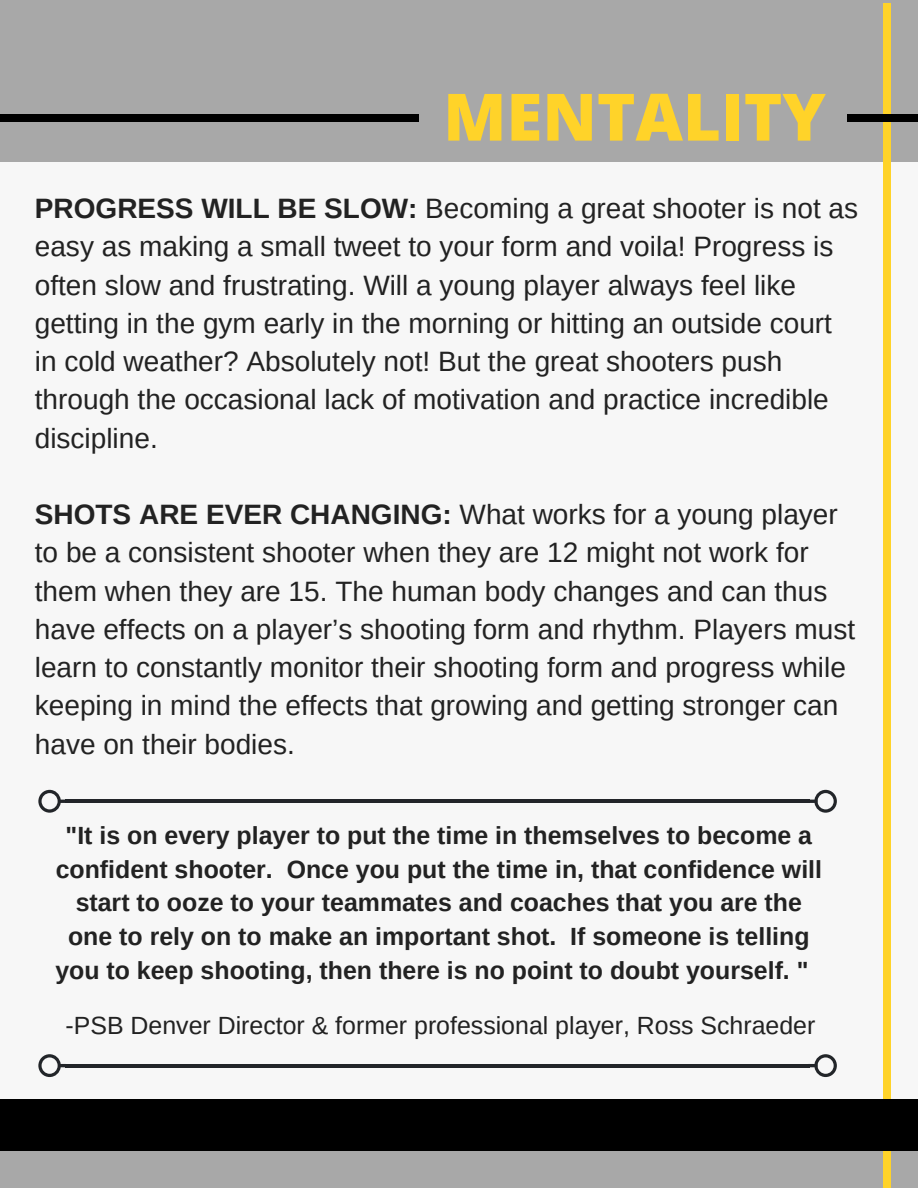
<style>
.page{position:relative;width:918px;height:1188px;background:#a8a8a8}
.page>*{position:absolute;margin:0;border:0;box-sizing:border-box;transform-origin:0 0}
.t1{font:800 65.4px "Open Sans";color:#ffd329}
.t2{font:28.05px/38.2px "Arimo";color:#222}
.t3{font:700 24.9px/33.8px "Arimo";color:#222;text-align:center}
.t4{font:24.9px "Arimo";color:#222}
.s1{font-weight:700}
</style>
<div class="page">
<div style="left:0;top:162px;width:918px;height:961px;background:#f7f7f7"></div>
<div style="left:883px;top:3px;width:8px;height:46px;background:#ffd329"></div>
<div style="left:883px;top:889px;width:8px;height:299px;background:#ffd329"></div>
<div style="left:883px;top:574px;width:8px;height:316px;background:#ffd329"></div>
<div style="left:883px;top:258px;width:8px;height:316px;background:#ffd329"></div>
<div style="left:883px;top:47px;width:8px;height:212px;background:#ffd329"></div>
<div style="left:0;top:1099px;width:918px;height:52px;background:#000"></div>
<div style="left:373px;top:114px;width:46px;height:8px;background:#000"></div>
<div style="left:0;top:114px;width:169px;height:8px;background:#000"></div>
<div style="left:168px;top:114px;width:207px;height:8px;background:#000"></div>
<div style="left:847px;top:114px;width:46px;height:8px;background:#000"></div>
<div style="left:892px;top:114px;width:26px;height:8px;background:#000"></div>
<hr style="left:65px;top:800px;width:744px;height:3px;background:#222529">
<svg style="left:38px;top:790px;width:28px;height:23px"></svg>
<svg style="left:808px;top:790px;width:29px;height:23px"></svg>
<hr style="left:65px;top:1064px;width:744px;height:3px;background:#222529">
<svg style="left:38px;top:1054px;width:28px;height:23px"></svg>
<svg style="left:808px;top:1054px;width:29px;height:23px"></svg>
<h1 class="t1" style="left:443px;top:71px;width:384px">MENTALITY</h1>
<p class="t2" style="left:35px;top:189px;width:825px"><span class="s1">PROGRESS WILL BE SLOW:</span> Becoming a great shooter is not as easy as making a small tweet to your form and voila! Progress is often slow and frustrating. Will a young player always feel like getting in the gym early in the morning or hitting an outside court in cold weather? Absolutely not! But the great shooters push through the occasional lack of motivation and practice incredible discipline.</p>
<p class="t2" style="left:35px;top:495px;width:822px"><span class="s1">SHOTS ARE EVER CHANGING:</span> What works for a young player to be a consistent shooter when they are 12 might not work for them when they are 15. The human body changes and can thus have effects on a player’s shooting form and rhythm. Players must learn to constantly monitor their shooting form and progress while keeping in mind the effects that growing and getting stronger can have on their bodies.</p>
<p class="t3" style="left:55px;top:818px;width:768px">"It is on every player to put the time in themselves to become a confident shooter. Once you put the time in, that confidence will start to ooze to your teammates and coaches that you are the one to rely on to make an important shot. If someone is telling you to keep shooting, then there is no point to doubt yourself. "</p>
<p class="t4" style="left:66px;top:1011px;width:751px">-PSB Denver Director &amp; former professional player, Ross Schraeder</p>
</div>
